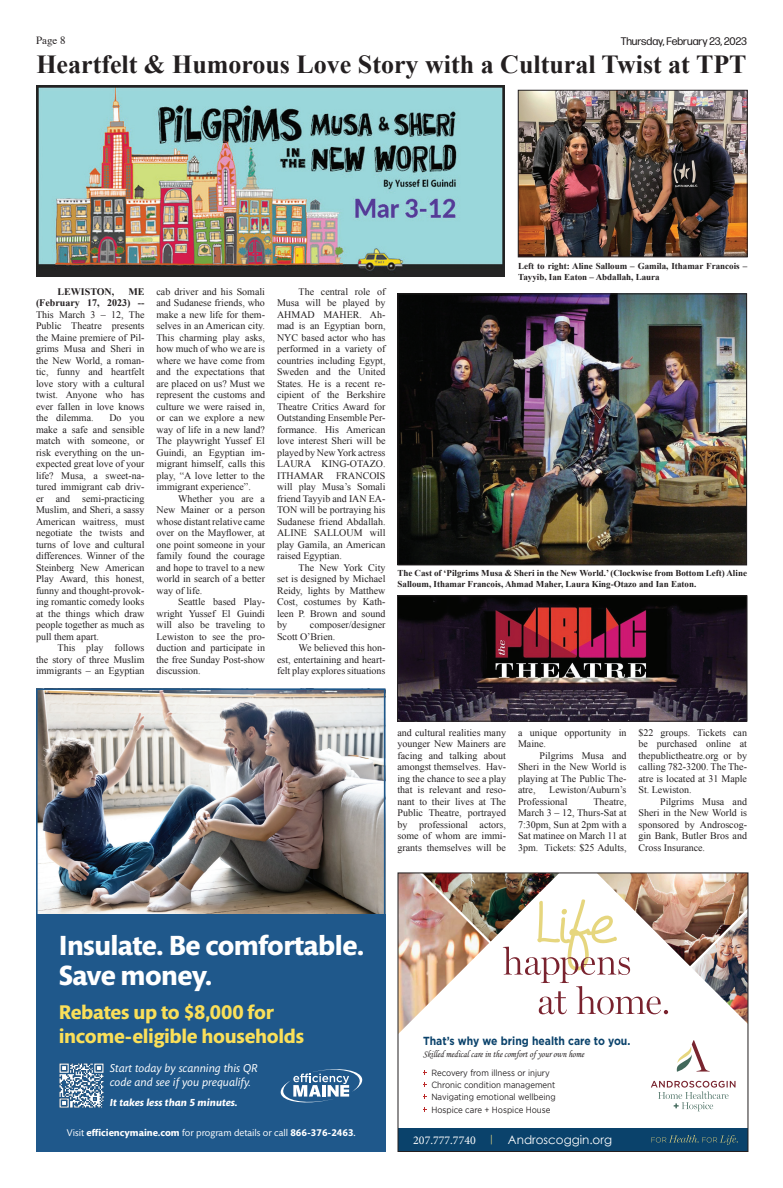
<style>
.page{position:relative;width:783px;height:1188px;background:#fff}
.page>*{position:absolute;margin:0;border:0;box-sizing:border-box;transform-origin:0 0}
.t1{font:700 28.3px/29.9px "Mundo Sans Std";letter-spacing:-.02em;color:#fff}
.t2{font:700 26px "Times New Roman";color:#231f20}
.t3{font:700 20.2px/23.4px "Mundo Sans Std";letter-spacing:-.015em;color:#fadf59}
.t4{font:11.9px "Century Gothic";color:#fff}
.t5{font:11.9px "Minion Pro";color:#fff}
.t6{font:italic 11.7px/14.1px "Mundo Sans Std";color:#fff}
.t7{font:700 11.7px "Gotham";color:#0a426b;scale:.89 1}
.t8{font:11px "Forma DJR Deck";color:#231f20}
.t9{font:11px "Times";color:#231f20}
.t10{font:italic 700 10.4px "Mundo Sans Std";color:#fff}
.t11{font:10px/11.5px "Times New Roman";color:#231f20;text-align:justify}
.t12{font:700 10px/11.5px "Times New Roman";color:#231f20;text-align:right}
.t13{font:700 9.9px "Mundo Sans Std";color:#fff}
.t14{font:9.8px "Monotype Corsiva";color:#231f20;scale:.89 1}
.t15{font:700 9px/11.5px "Times New Roman";color:#231f20}
.t16{font:8.9px/13.1px "Gotham";color:#231f20;scale:.89 1}
.s1{font-weight:400}
.s2{font-weight:500}
</style>
<div class="page">
<img style="left:692px;top:966px;width:54px;height:56px">
<img style="left:598px;top:874px;width:148px;height:92px">
<svg style="left:503px;top:899px;width:165px;height:115px"></svg>
<div style="left:398px;top:1128px;width:350px;height:24px;background:#0a426b"></div>
<svg style="left:651px;top:1135px;width:87px;height:10px"></svg>
<img style="left:400px;top:874px;width:89px;height:158px">
<svg style="left:676px;top:1040px;width:34px;height:32px"></svg>
<svg style="left:651px;top:1081px;width:85px;height:30px"></svg>
<img style="left:422px;top:874px;width:137px;height:68px">
<div style="left:398px;top:872px;width:350px;height:280px;border:1px solid #231f20"></div>
<img style="left:39px;top:688px;width:347px;height:226px">
<div style="left:36px;top:914px;width:350px;height:238px;background:#1f588b"></div>
<div style="left:36px;top:688px;width:349px;height:464px;border:2px solid #1f588b"></div>
<svg style="left:281px;top:1069px;width:81px;height:33px"></svg>
<img style="left:59px;top:1063px;width:45px;height:45px">
<img style="left:399px;top:598px;width:346px;height:121px">
<div style="left:397px;top:596px;width:350px;height:125px;border:1px solid #231f20"></div>
<img style="left:400px;top:296px;width:345px;height:267px">
<div style="left:398px;top:294px;width:349px;height:271px;border:1px solid #231f20"></div>
<img style="left:36px;top:86px;width:468px;height:190px">
<img style="left:520px;top:92px;width:226px;height:163px">
<div style="left:518px;top:90px;width:230px;height:167px;border:1px solid #231f20"></div>
<p class="t9" style="left:36px;top:30px;width:31px">Page 8</p>
<p class="t8" style="left:621px;top:34px;width:128px">Thursday, February 23, 2023</p>
<h2 class="t2" style="left:36px;top:46px;width:712px">Heartfelt &amp; Humorous Love Story with a Cultural Twist at TPT</h2>
<p class="t12" style="left:58px;top:285px;width:58px">LEWISTON,</p>
<p class="t12" style="left:36px;top:285px;width:110px">ME<br>(February 17, 2023) --</p>
<p class="t11" style="left:36px;top:308px;width:110px">This March 3 – 12, The Public Theatre presents the Maine premiere of Pil&shy;grims Musa and Sheri in the New World, a roman&shy;tic, funny and heartfelt love story with a cultural twist. Anyone who has ever fallen in love knows the dilemma.</p>
<p class="t11" style="left:36px;top:412px;width:110px;text-indent:73px">Do you make a safe and sensible match with someone, or risk everything on the un&shy;expected great love of your life? Musa, a sweet-na&shy;tured immigrant cab driv&shy;er and semi-practicing Muslim, and Sheri, a sassy American waitress, must negotiate the twists and turns of love and cultural differences. Winner of the Steinberg New American Play Award, this honest, funny and thought-provok&shy;ing romantic comedy looks at the things which draw people together as much as pull them apart.</p>
<p class="t11" style="left:36px;top:642px;width:110px;text-indent:22px">This play follows the story of three Muslim immigrants – an Egyptian</p>
<p class="t11" style="left:156px;top:285px;width:110px">cab driver and his Somali and Sudanese friends, who make a new life for them&shy;selves in an American city.<br>This charming play asks, how much of who we are is where we have come from and the expectations that are placed on us? Must we represent the customs and culture we were raised in, or can we explore a new way of life in a new land?<br>The playwright Yussef El Guindi, an Egyptian im&shy;migrant himself, calls this play, “A love letter to the immigrant experience”.</p>
<p class="t11" style="left:156px;top:492px;width:110px;text-indent:22px">Whether you are a New Mainer or a person whose distant relative came over on the Mayflower, at one point someone in your family found the courage and hope to travel to a new world in search of a better way of life.</p>
<p class="t11" style="left:157px;top:596px;width:110px;text-indent:22px">Seattle based Play&shy;wright Yussef El Guindi will also be traveling to Lewiston to see the pro&shy;duction and participate in the free Sunday Post-show discussion.</p>
<p class="t11" style="left:277px;top:285px;width:110px;text-indent:22px">The central role of Musa will be played by AHMAD MAHER. Ah&shy;mad is an Egyptian born, NYC based actor who has performed in a variety of countries including Egypt, Sweden and the United States. He is a recent re&shy;cipient of the Berkshire Theatre Critics Award for Outstanding Ensemble Per&shy;formance. His American love interest Sheri will be played by New York actress LAURA KING-OTAZO.<br>ITHAMAR FRANCOIS will play Musa’s Somali friend Tayyib and IAN EA-TON will be portraying his Sudanese friend Abdallah.<br>ALINE SALLOUM will play Gamila, an American raised Egyptian.</p>
<p class="t11" style="left:277px;top:561px;width:110px;text-indent:22px">The New York City set is designed by Michael Reidy, lights by Matthew Cost, costumes by Kath&shy;leen P. Brown and sound by</p>
<p class="t11" style="left:277px;top:619px;width:110px;text-indent:33px">composer/designer<br>Scott O’Brien.</p>
<p class="t11" style="left:277px;top:642px;width:110px;text-indent:22px">We believed this hon&shy;est, entertaining and heart&shy;felt play explores situations</p>
<p class="t15" style="left:518px;top:260px;width:230px">Left to right: Aline Salloum – Gamila, Ithamar Francois –<br>Tayyib, Ian Eaton – Abdallah, Laura</p>
<p class="t15" style="left:398px;top:567px;width:351px">The Cast of ‘Pilgrims Musa &amp; Sheri in the New World.’(Clockwise from Bottom Left) Aline<br>Salloum, Ithamar Francois, Ahmad Maher, Laura King-Otazo and Ian Eaton.</p>
<p class="t11" style="left:398px;top:727px;width:110px">and cultural realities many younger New Mainers are facing and talking about amongst themselves. Hav&shy;ing the chance to see a play that is relevant and reso&shy;nant to their lives at The Public Theatre, portrayed by professional actors, some of whom are immi&shy;grants themselves will be</p>
<p class="t11" style="left:518px;top:727px;width:110px">a unique opportunity in<br>Maine.</p>
<p class="t11" style="left:518px;top:750px;width:110px;text-indent:22px">Pilgrims Musa and Sheri in the New World is playing at The Public The&shy;atre,</p>
<p class="t11" style="left:518px;top:784px;width:110px;text-indent:31px">Lewiston/Auburn’s<br>Professional</p>
<p class="t11" style="left:518px;top:796px;width:110px;text-indent:75px">Theatre, March 3 – 12, Thurs-Sat at 7:30pm, Sun at 2pm with a Sat matinee on March 11 at 3pm. Tickets: $25 Adults,</p>
<p class="t11" style="left:639px;top:727px;width:110px">$22 groups. Tickets can be purchased online at thepublictheatre.org or by calling 782-3200. The The&shy;atre is located at 31 Maple St. Lewiston.</p>
<p class="t11" style="left:639px;top:796px;width:110px;text-indent:22px">Pilgrims Musa and Sheri in the New World is sponsored by Androscog&shy;gin Bank, Butler Bros and Cross Insurance.</p>
<h1 class="t1" style="left:59px;top:931px;width:307px">Insulate. Be comfortable.<br>Save money.</h1>
<h3 class="t3" style="left:59px;top:1001px;width:247px">Rebates up to $8,000 for income-eligible households</h3>
<p class="t6" style="left:110px;top:1062px;width:149px">Start today by scanning this QR code and see if you prequalify.</p>
<p class="t10" style="left:110px;top:1097px;width:129px">It takes less than 5 minutes.</p>
<p class="t13" style="left:67px;top:1127px;width:291px"><span class="s1">Visit</span> efficiencymaine.com <span class="s1">for program details or call</span> 866-376-2463<span class="s2">.</span></p>
<p class="t7" style="left:423px;top:1034px;width:235px">That’s why we bring health care to you.</p>
<p class="t14" style="left:423px;top:1048px;width:182px">Skilled medical care in the comfort of your own home</p>
<p class="t16" style="left:431px;top:1066px;width:135px">Recovery from illness or injury</p>
<p class="t16" style="left:431px;top:1078px;width:141px">Chronic condition management</p>
<p class="t16" style="left:431px;top:1090px;width:141px">Navigating emotional wellbeing<br>Hospice care + Hospice House</p>
<p class="t5" style="left:413px;top:1132px;width:81px">207.777.7740 <sup>|</sup></p>
<p class="t4" style="left:508px;top:1132px;width:106px">Androscoggin.org</p>
</div>
